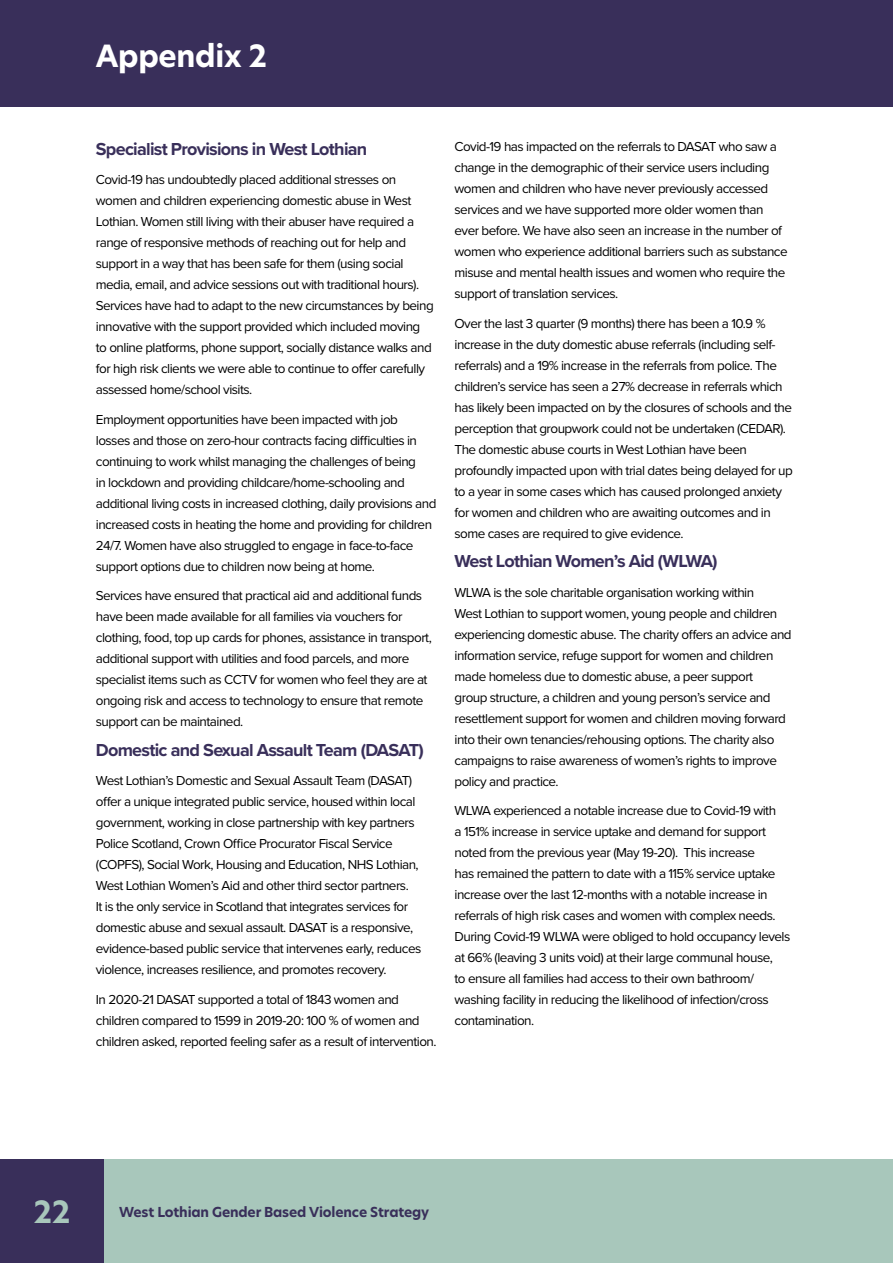
<style>
.page{position:relative;width:893px;height:1263px;background:#fff}
.page>*{position:absolute;margin:0;border:0;box-sizing:border-box;transform-origin:0 0}
.t1{font:700 30px "Hero New";letter-spacing:-.01em;color:#fff}
.t2{font:700 30px "Hero New";color:#a8c7bb}
.t3{font:700 18px "Proxima Nova";letter-spacing:-.04em;color:#392f5a}
.t4{font:13.5px/21px "Proxima Nova";letter-spacing:-.04em;color:#000}
.t5{font:700 13.5px "Hero New";letter-spacing:-.01em;color:#392f5a}
</style>
<div class="page">
<div style="left:0;top:1159px;width:893px;height:104px;background:#a8c7bb"></div>
<div style="left:0;top:1159px;width:104px;height:104px;background:#392f5a"></div>
<div style="left:0;top:0;width:893px;height:107px;background:#392f5a"></div>
<p class="t1" style="left:96px;top:35px;width:173px">Appendix 2</p>
<p class="t3" style="left:96px;top:135px;width:273px">Specialist Provisions in West Lothian</p>
<p class="t4" style="left:96px;top:168px;width:339px">Covid-19 has undoubtedly placed additional stresses on women and children experiencing domestic abuse in West Lothian. Women still living with their abuser have required a range of responsive methods of reaching out for help and support in a way that has been safe for them (using social media, email, and advice sessions out with traditional hours).<br>Services have had to adapt to the new circumstances by being innovative with the support provided which included moving to online platforms, phone support, socially distance walks and for high risk clients we were able to continue to offer carefully assessed home/school visits.</p>
<p class="t4" style="left:96px;top:408px;width:342px">Employment opportunities have been impacted with job<br>losses and those on zero-hour contracts facing difficulties in continuing to work whilst managing the challenges of being<br>in lockdown and providing childcare/home-schooling and additional living costs in increased clothing, daily provisions and increased costs in heating the home and providing for children 24/7. Women have also struggled to engage in face-to-face support options due to children now being at home.</p>
<p class="t4" style="left:96px;top:584px;width:337px">Services have ensured that practical aid and additional funds have been made available for all families via vouchers for clothing, food, top up cards for phones, assistance in transport, additional support with utilities and food parcels, and more specialist items such as CCTV for women who feel they are at ongoing risk and access to technology to ensure that remote support can be maintained.</p>
<p class="t3" style="left:96px;top:736px;width:330px">Domestic and Sexual Assault Team (DASAT)</p>
<p class="t4" style="left:96px;top:769px;width:327px">West Lothian’s Domestic and Sexual Assault Team (DASAT) offer a unique integrated public service, housed within local government, working in close partnership with key partners Police Scotland, Crown Office Procurator Fiscal Service (COPFS), Social Work, Housing and Education, NHS Lothian, West Lothian Women’s Aid and other third sector partners.<br>It is the only service in Scotland that integrates services for domestic abuse and sexual assault. DASAT is a responsive, evidence-based public service that intervenes early, reduces violence, increases resilience, and promotes recovery.</p>
<p class="t4" style="left:96px;top:988px;width:342px">In 2020-21 DASAT supported a total of 1843 women and children compared to 1599 in 2019-20: 100 % of women and children asked, reported feeling safer as a result of intervention.</p>
<p class="t4" style="left:454px;top:135px;width:335px">Covid-19 has impacted on the referrals to DASAT who saw a change in the demographic of their service users including women and children who have never previously accessed services and we have supported more older women than ever before. We have also seen an increase in the number of women who experience additional barriers such as substance misuse and mental health issues and women who require the support of translation services.</p>
<p class="t4" style="left:454px;top:312px;width:340px">Over the last 3 quarter (9 months) there has been a 10.9 % increase in the duty domestic abuse referrals (including self&shy;referrals) and a 19% increase in the referrals from police. The children’s service has seen a 27% decrease in referrals which has likely been impacted on by the closures of schools and the perception that groupwork could not be undertaken (CEDAR).<br>The domestic abuse courts in West Lothian have been profoundly impacted upon with trial dates being delayed for up to a year in some cases which has caused prolonged anxiety for women and children who are awaiting outcomes and in some cases are required to give evidence.</p>
<p class="t3" style="left:454px;top:548px;width:265px">West Lothian Women’s Aid (WLWA)</p>
<p class="t4" style="left:454px;top:581px;width:339px">WLWA is the sole charitable organisation working within<br>West Lothian to support women, young people and children experiencing domestic abuse. The charity offers an advice and information service, refuge support for women and children made homeless due to domestic abuse, a peer support<br>group structure, a children and young person’s service and resettlement support for women and children moving forward into their own tenancies/rehousing options. The charity also campaigns to raise awareness of women’s rights to improve policy and practice.</p>
<p class="t4" style="left:454px;top:799px;width:337px">WLWA experienced a notable increase due to Covid-19 with<br>a 151% increase in service uptake and demand for support noted from the previous year (May 19-20). This increase<br>has remained the pattern to date with a 115% service uptake increase over the last 12-months with a notable increase in referrals of high risk cases and women with complex needs.<br>During Covid-19 WLWA were obliged to hold occupancy levels at 66% (leaving 3 units void) at their large communal house,<br>to ensure all families had access to their own bathroom/ washing facility in reducing the likelihood of infection/cross contamination.</p>
<p class="t2" style="left:34px;top:1191px;width:38px">22</p>
<p class="t5" style="left:119px;top:1202px;width:312px">West Lothian Gender Based Violence Strategy</p>
</div>
